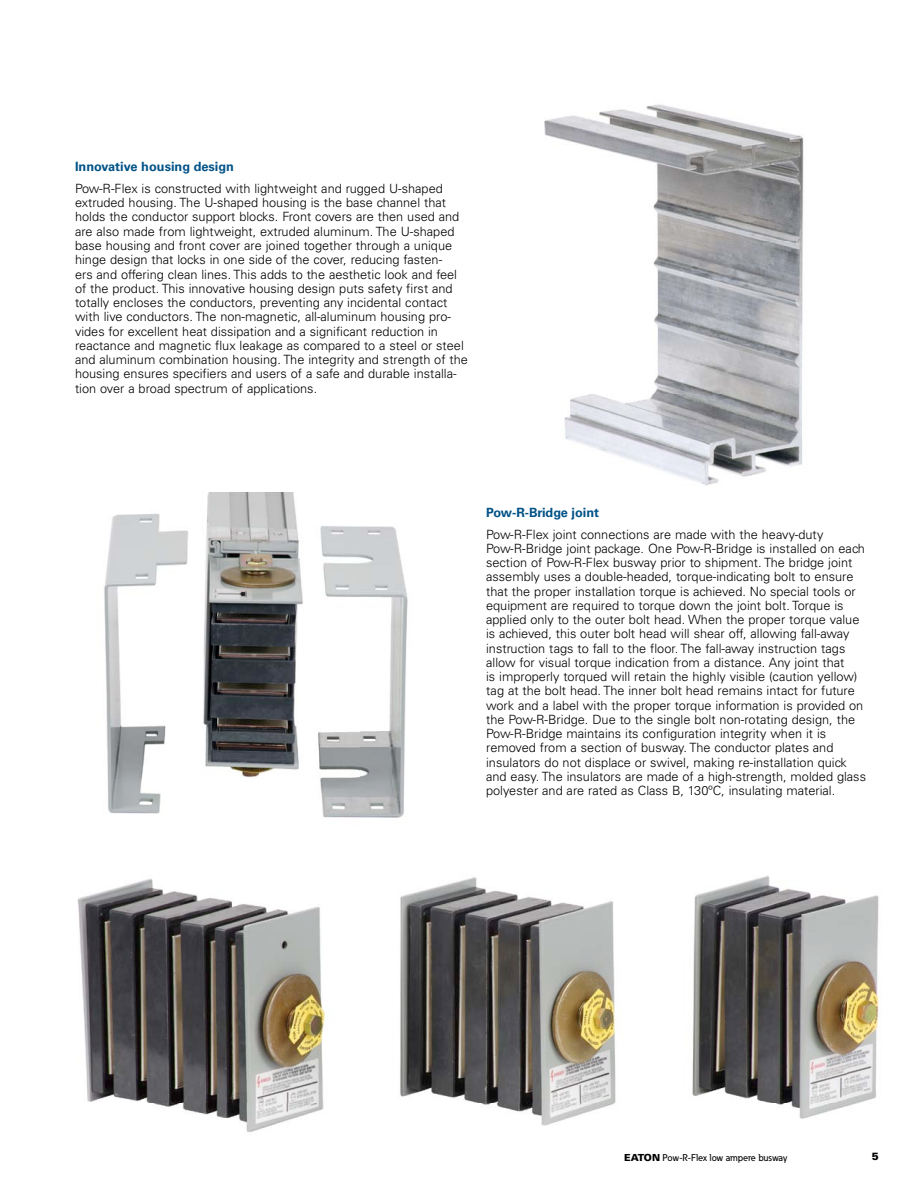
<style>
.page{position:relative;width:918px;height:1188px;background:#fff}
.page>*{position:absolute;margin:0;border:0;box-sizing:border-box;transform-origin:0 0}
.t1{font:300 12.75px/14.2px "Univers LT Std";color:#000}
.t2{font:700 12.75px "Univers LT Std";color:#005287}
.t3{font:900 10.5px "Univers LT Std";color:#000}
.t4{font:500 9.75px "Eaton";letter-spacing:-.01em;color:#000}
.s1{font-family:"Univers LT Std";font-weight:900}
</style>
<div class="page">
<img style="left:544px;top:104px;width:260px;height:382px">
<img style="left:77px;top:875px;width:802px;height:258px">
<img style="left:104px;top:492px;width:304px;height:326px">
<p class="t2" style="left:75px;top:159px;width:161px">Innovative housing design</p>
<p class="t1" style="left:75px;top:181px;width:394px">Pow-R-Flex is constructed with lightweight and rugged U-shaped extruded housing. The U-shaped housing is the base channel that holds the conductor support blocks. Front covers are then used and are also made from lightweight, extruded aluminum. The U-shaped base housing and front cover are joined together through a unique hinge design that locks in one side of the cover, reducing fasten-<br>ers and offering clean lines. This adds to the aesthetic look and feel of the product. This innovative housing design puts safety first and totally encloses the conductors, preventing any incidental contact with live conductors. The non-magnetic, all-aluminum housing pro&shy;vides for excellent heat dissipation and a significant reduction in reactance and magnetic flux leakage as compared to a steel or steel and aluminum combination housing. The integrity and strength of the housing ensures specifiers and users of a safe and durable installa&shy;tion over a broad spectrum of applications.</p>
<p class="t2" style="left:486px;top:505px;width:115px">Pow-R-Bridge joint</p>
<p class="t1" style="left:486px;top:527px;width:381px">Pow-R-Flex joint connections are made with the heavy-duty Pow-R-Bridge joint package. One Pow-R-Bridge is installed on each section of Pow-R-Flex busway prior to shipment. The bridge joint assembly uses a double-headed, torque-indicating bolt to ensure that the proper installation torque is achieved. No special tools or equipment are required to torque down the joint bolt. Torque is applied only to the outer bolt head. When the proper torque value is achieved, this outer bolt head will shear off, allowing fall-away instruction tags to fall to the floor. The fall-away instruction tags allow for visual torque indication from a distance. Any joint that<br>is improperly torqued will retain the highly visible (caution yellow) tag at the bolt head. The inner bolt head remains intact for future work and a label with the proper torque information is provided on the Pow-R-Bridge. Due to the single bolt non-rotating design, the Pow-R-Bridge maintains its configuration integrity when it is removed from a section of busway. The conductor plates and insulators do not displace or swivel, making re-installation quick and easy. The insulators are made of a high-strength, molded glass polyester and are rated as Class B, 130ºC, insulating material.</p>
<p class="t4" style="left:624px;top:1151px;width:165px"><span class="s1">EATON</span> Pow-R-Flex low ampere busway</p>
<p class="t3" style="left:872px;top:1150px;width:9px">5</p>
</div>
